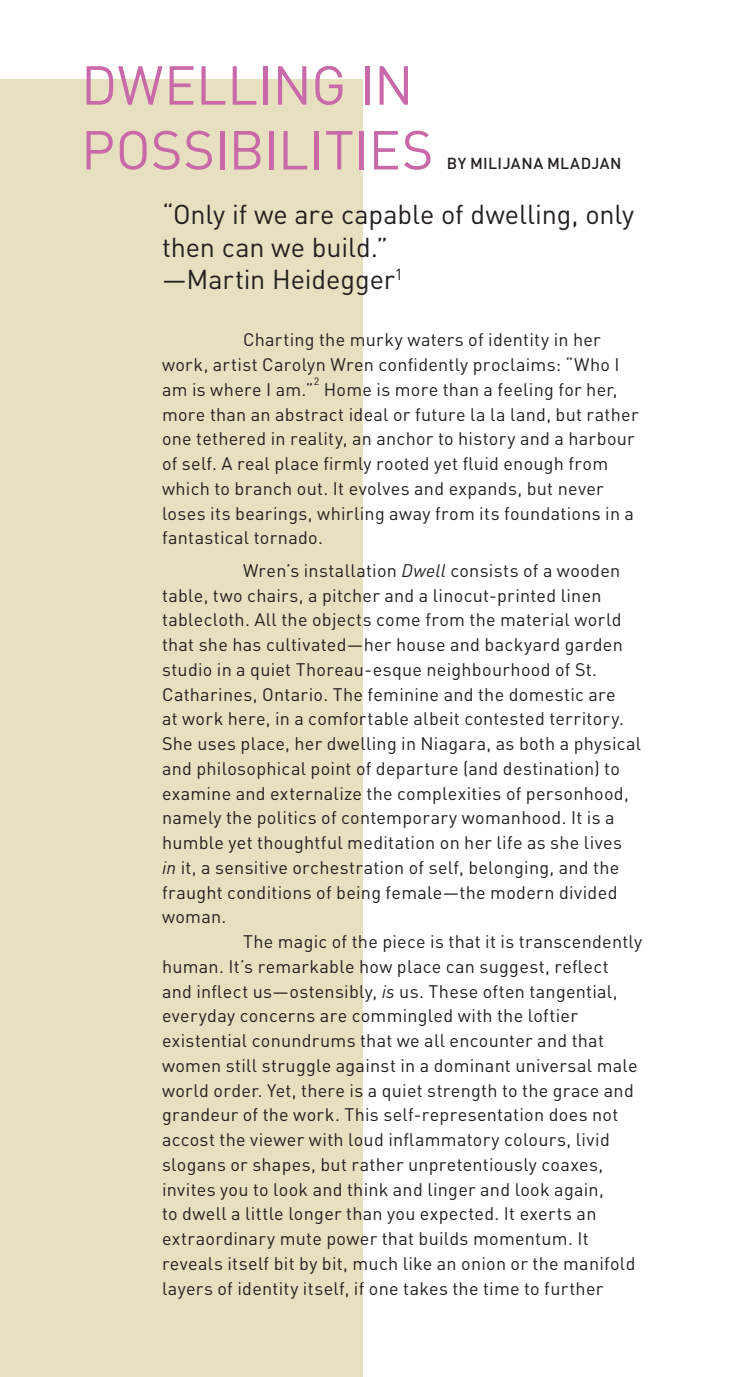
<style>
.page{position:relative;width:729px;height:1377px;background:#fff}
.page>*{position:absolute;margin:0;border:0;box-sizing:border-box;transform-origin:0 0}
.Large_callout{font:54px/64.8px "DIN";color:#c969a9}
.Secondary_callout{font:27px/32.4px "DIN";letter-spacing:-.005em;color:#231f20}
.Secondary_callout-2{font:18px/24.8px "DIN";letter-spacing:.015em;color:#231f20}
.Large_callout-2{font:500 15.75px "DIN";letter-spacing:.025em;color:#231f20}
.Secondary_callout-3{font:10.58px "DIN";color:#231f20}
.s1{font-style:italic}
</style>
<div class="page">
<div style="left:0;top:79px;width:363px;height:1298px;background:#e7e0c0"></div>
<p class="Large_callout" style="left:81px;top:52px;width:354px">DWELLING IN<br>POSSIBILITIES</p>
<p class="Large_callout-2" style="left:447px;top:154px;width:176px">BY MILIJANA MLADJAN</p>
<p class="Secondary_callout" style="left:162px;top:198px;width:474px">“Only if we are capable of dwelling, only then can we build.”<br>—Martin Heidegger<sup>1</sup></p>
<p class="Secondary_callout-2" style="left:162px;top:327px;width:459px;text-indent:81px">Charting the murky waters of identity in her work, artist Carolyn Wren confidently proclaims: “Who I am is where I am.”</p>
<p class="Secondary_callout-3" style="left:314px;top:375px;width:7px">2</p>
<p class="Secondary_callout-2" style="left:162px;top:377px;width:478px;text-indent:162px">Home is more than a feeling for her, more than an abstract ideal or future la la land, but rather one tethered in reality, an anchor to history and a harbour of self. A real place firmly rooted yet fluid enough from which to branch out. It evolves and expands, but never loses its bearings, whirling away from its foundations in a fantastical tornado.</p>
<p class="Secondary_callout-2" style="left:243px;top:558px;width:379px">Wren’s installation <span class="s1">Dwell</span> consists of a wooden</p>
<p class="Secondary_callout-2" style="left:162px;top:582px;width:441px">table, two chairs, a pitcher and a linocut-printed linen</p>
<p class="Secondary_callout-2" style="left:162px;top:607px;width:461px">tablecloth. All the objects come from the material world</p>
<p class="Secondary_callout-2" style="left:162px;top:632px;width:462px">that she has cultivated—her house and backyard garden</p>
<p class="Secondary_callout-2" style="left:162px;top:657px;width:437px">studio in a quiet Thoreau-esque neighbourhood of St.</p>
<p class="Secondary_callout-2" style="left:162px;top:681px;width:455px">Catharines, Ontario. The feminine and the domestic are</p>
<p class="Secondary_callout-2" style="left:162px;top:706px;width:463px">at work here, in a comfortable albeit contested territory.</p>
<p class="Secondary_callout-2" style="left:162px;top:731px;width:481px">She uses place, her dwelling in Niagara, as both a physical</p>
<p class="Secondary_callout-2" style="left:162px;top:756px;width:459px">and philosophical point of departure (and destination) to</p>
<p class="Secondary_callout-2" style="left:162px;top:780px;width:468px">examine and externalize the complexities of personhood,</p>
<p class="Secondary_callout-2" style="left:162px;top:805px;width:454px">namely the politics of contemporary womanhood. It is a</p>
<p class="Secondary_callout-2" style="left:162px;top:830px;width:462px">humble yet thoughtful meditation on her life as she lives</p>
<p class="Secondary_callout-2" style="left:162px;top:855px;width:459px"><span class="s1">in</span> it, a sensitive orchestration of self, belonging, and the</p>
<p class="Secondary_callout-2" style="left:162px;top:879px;width:457px">fraught conditions of being female—the modern divided</p>
<p class="Secondary_callout-2" style="left:162px;top:904px;width:66px">woman.</p>
<p class="Secondary_callout-2" style="left:243px;top:929px;width:401px">The magic of the piece is that it is transcendently</p>
<p class="Secondary_callout-2" style="left:162px;top:954px;width:448px">human. It’s remarkable how place can suggest, reflect</p>
<p class="Secondary_callout-2" style="left:162px;top:978px;width:457px">and inflect us—ostensibly, <span class="s1">is</span> us. These often tangential,</p>
<p class="Secondary_callout-2" style="left:162px;top:1003px;width:418px">everyday concerns are commingled with the loftier</p>
<p class="Secondary_callout-2" style="left:162px;top:1028px;width:444px">existential conundrums that we all encounter and that</p>
<p class="Secondary_callout-2" style="left:162px;top:1053px;width:477px">women still struggle against in a dominant universal male</p>
<p class="Secondary_callout-2" style="left:162px;top:1077px;width:473px">world order. Yet, there is a quiet strength to the grace and</p>
<p class="Secondary_callout-2" style="left:162px;top:1102px;width:458px">grandeur of the work. This self-representation does not</p>
<p class="Secondary_callout-2" style="left:162px;top:1127px;width:449px">accost the viewer with loud inflammatory colours, livid</p>
<p class="Secondary_callout-2" style="left:162px;top:1152px;width:443px">slogans or shapes, but rather unpretentiously coaxes,</p>
<p class="Secondary_callout-2" style="left:162px;top:1176px;width:443px">invites you to look and think and linger and look again,</p>
<p class="Secondary_callout-2" style="left:162px;top:1201px;width:436px">to dwell a little longer than you expected. It exerts an</p>
<p class="Secondary_callout-2" style="left:162px;top:1226px;width:428px">extraordinary mute power that builds momentum. It</p>
<p class="Secondary_callout-2" style="left:162px;top:1251px;width:475px">reveals itself bit by bit, much like an onion or the manifold</p>
<p class="Secondary_callout-2" style="left:162px;top:1275px;width:443px">layers of identity itself, if one takes the time to further</p>
</div>
